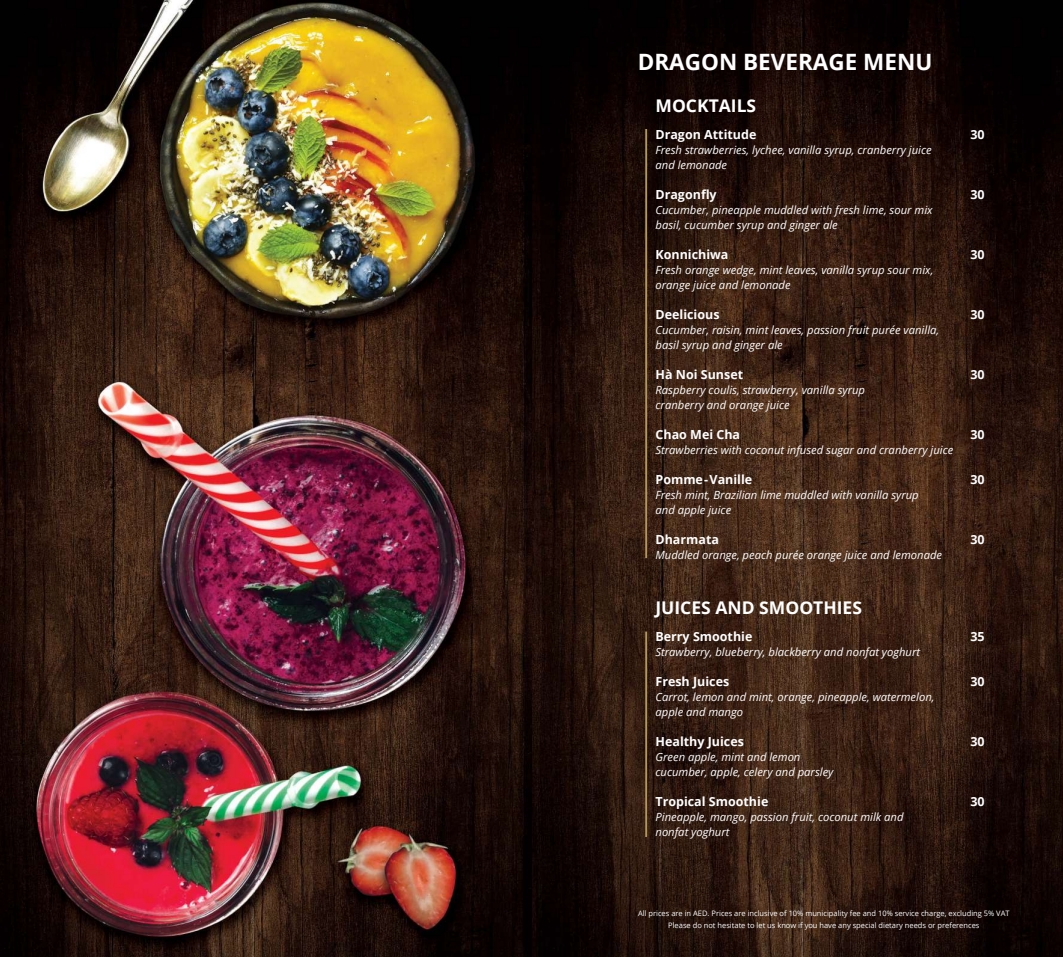
<style>
.page{position:relative;width:1063px;height:957px;background:#fff}
.page>*{position:absolute;margin:0;border:0;box-sizing:border-box;transform-origin:0 0}
.t1{font:700 22.5px "Open Sans";color:#fff}
.t2{font:700 17.5px "Open Sans";color:#fff}
.t3{font:700 12.5px "Open Sans";color:#fff}
.t4{font:italic 11.25px/15px "Open Sans";color:#fff}
.t5{font:7.5px/11.5px "Open Sans";color:#fff;text-align:center}
</style>
<div class="page">
<img style="left:0;top:0;width:1063px;height:957px">
<hr style="left:645px;top:631px;width:2px;height:206px;background:#b4975a">
<hr style="left:645px;top:129px;width:2px;height:429px;background:#b4975a">
<h1 class="t1" style="left:638px;top:46px;width:296px">DRAGON BEVERAGE MENU</h1>
<h2 class="t2" style="left:656px;top:94px;width:102px">MOCKTAILS</h2>
<p class="t3" style="left:656px;top:125px;width:102px">Dragon Attitude</p>
<p class="t3" style="left:971px;top:125px;width:16px">30</p>
<p class="t4" style="left:656px;top:142px;width:278px">Fresh strawberries, lychee, vanilla syrup, cranberry juice and lemonade</p>
<p class="t3" style="left:656px;top:185px;width:63px">Dragonfly</p>
<p class="t3" style="left:971px;top:185px;width:16px">30</p>
<p class="t4" style="left:656px;top:202px;width:279px">Cucumber, pineapple muddled with fresh lime, sour mix basil, cucumber syrup and ginger ale</p>
<p class="t3" style="left:656px;top:246px;width:74px">Konnichiwa</p>
<p class="t3" style="left:971px;top:246px;width:16px">30</p>
<p class="t4" style="left:656px;top:262px;width:279px">Fresh orange wedge, mint leaves, vanilla syrup sour mix, orange juice and lemonade</p>
<p class="t3" style="left:656px;top:306px;width:66px">Deelicious</p>
<p class="t3" style="left:971px;top:306px;width:16px">30</p>
<p class="t4" style="left:656px;top:322px;width:285px">Cucumber, raisin, mint leaves, passion fruit purée vanilla, basil syrup and ginger ale</p>
<p class="t3" style="left:656px;top:366px;width:89px">Hà Noi Sunset</p>
<p class="t3" style="left:971px;top:366px;width:16px">30</p>
<p class="t4" style="left:656px;top:382px;width:211px">Raspberry coulis, strawberry, vanilla syrup cranberry and orange juice</p>
<p class="t3" style="left:656px;top:425px;width:86px">Chao Mei Cha</p>
<p class="t3" style="left:971px;top:425px;width:16px">30</p>
<p class="t4" style="left:656px;top:442px;width:299px">Strawberries with coconut infused sugar and cranberry juice</p>
<p class="t3" style="left:656px;top:471px;width:98px">Pomme - Vanille</p>
<p class="t3" style="left:971px;top:471px;width:16px">30</p>
<p class="t4" style="left:656px;top:487px;width:265px">Fresh mint, Brazilian lime muddled with vanilla syrup and apple juice</p>
<p class="t3" style="left:656px;top:530px;width:65px">Dharmata</p>
<p class="t3" style="left:971px;top:530px;width:16px">30</p>
<p class="t4" style="left:656px;top:547px;width:288px">Muddled orange, peach purée orange juice and lemonade</p>
<h2 class="t2" style="left:656px;top:595px;width:208px">JUICES AND SMOOTHIES</h2>
<p class="t3" style="left:656px;top:628px;width:98px">Berry Smoothie</p>
<p class="t3" style="left:971px;top:628px;width:16px">35</p>
<p class="t4" style="left:656px;top:644px;width:266px">Strawberry, blueberry, blackberry and nonfat yoghurt</p>
<p class="t3" style="left:656px;top:673px;width:75px">Fresh Juices</p>
<p class="t3" style="left:971px;top:673px;width:16px">30</p>
<p class="t4" style="left:656px;top:689px;width:281px">Carrot, lemon and mint, orange, pineapple, watermelon, apple and mango</p>
<p class="t3" style="left:656px;top:732px;width:90px">Healthy Juices</p>
<p class="t3" style="left:971px;top:732px;width:16px">30</p>
<p class="t4" style="left:656px;top:749px;width:179px">Green apple, mint and lemon cucumber, apple, celery and parsley</p>
<p class="t3" style="left:656px;top:792px;width:114px">Tropical Smoothie</p>
<p class="t3" style="left:971px;top:792px;width:16px">30</p>
<p class="t4" style="left:656px;top:808px;width:250px">Pineapple, mango, passion fruit, coconut milk and nonfat yoghurt</p>
<p class="t5" style="left:638px;top:908px;width:373px">All prices are in AED. Prices are inclusive of 10% municipality fee and 10% service charge, excluding 5% VAT<br>Please do not hesitate to let us know if you have any special dietary needs or preferences</p>
</div>
